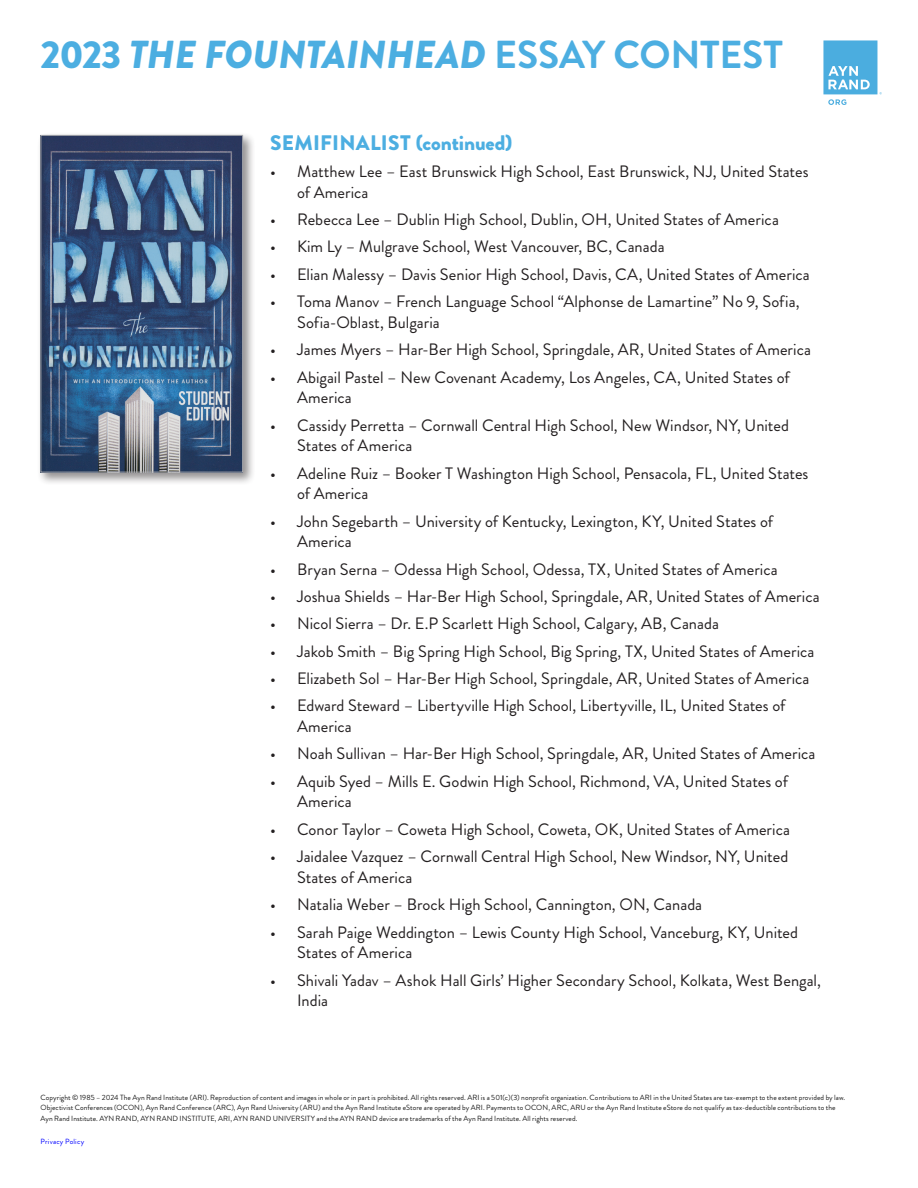
<style>
.page{position:relative;width:918px;height:1188px;background:#fff}
.page>*{position:absolute;margin:0;border:0;box-sizing:border-box;transform-origin:0 0}
.t1{font:italic 900 39px "Brandon Grotesque";letter-spacing:-.005em;color:#4caee1}
.Normal__Web{font:900 21px "Brandon Grotesque";letter-spacing:.01em;color:#4caee1}
.t2{font:16.5px/20.7px "Brandon Grotesque";color:#231f20}
.t3{font:7.5px/10.5px "Brandon Grotesque";letter-spacing:.005em;color:#1b1b1b}
.t4{font:7.5px "Brandon Grotesque";letter-spacing:.03em;color:#00f}
.s1{font-style:normal}
.s2{font-weight:700;font-style:normal}
</style>
<div class="page">
<div style="left:37px;top:132px;width:219px;height:353px;background:#231f20;opacity:.5"></div>
<img style="left:42px;top:137px;width:199px;height:333px">
<div style="left:40px;top:135px;width:203px;height:337px;border:1px solid #a8a9ad"></div>
<svg style="left:823px;top:40px;width:59px;height:65px"></svg>
<h1 class="t1" style="left:40px;top:26px;width:744px"><span class="s1">2023</span> THE FOUNTAINHEAD <span class="s2">ESSAY CONTEST</span></h1>
<p class="Normal__Web" style="left:270px;top:128px;width:244px">SEMIFINALIST (continued)</p>
<p class="t2" style="left:297px;top:161px;width:513px;text-indent:-27px">• Matthew Lee – East Brunswick High School, East Brunswick, NJ, United States of America</p>
<p class="t2" style="left:270px;top:209px;width:510px">• Rebecca Lee – Dublin High School, Dublin, OH, United States of America</p>
<p class="t2" style="left:270px;top:237px;width:396px">• Kim Ly – Mulgrave School, West Vancouver, BC, Canada</p>
<p class="t2" style="left:270px;top:264px;width:541px">• Elian Malessy – Davis Senior High School, Davis, CA, United States of America</p>
<p class="t2" style="left:297px;top:291px;width:504px;text-indent:-27px">• Toma Manov – French Language School “Alphonse de Lamartine” No 9, Sofia,<br>Sofia-Oblast, Bulgaria</p>
<p class="t2" style="left:270px;top:339px;width:543px">• James Myers – Har-Ber High School, Springdale, AR, United States of America</p>
<p class="t2" style="left:297px;top:367px;width:494px;text-indent:-27px">• Abigail Pastel – New Covenant Academy, Los Angeles, CA, United States of<br>America</p>
<p class="t2" style="left:297px;top:415px;width:494px;text-indent:-27px">• Cassidy Perretta – Cornwall Central High School, New Windsor, NY, United<br>States of America</p>
<p class="t2" style="left:297px;top:463px;width:513px;text-indent:-27px">• Adeline Ruiz – Booker T Washington High School, Pensacola, FL, United States of America</p>
<p class="t2" style="left:297px;top:511px;width:478px;text-indent:-27px">• John Segebarth – University of Kentucky, Lexington, KY, United States of<br>America</p>
<p class="t2" style="left:270px;top:559px;width:509px">• Bryan Serna – Odessa High School, Odessa, TX, United States of America</p>
<p class="t2" style="left:270px;top:586px;width:551px">• Joshua Shields – Har-Ber High School, Springdale, AR, United States of America</p>
<p class="t2" style="left:270px;top:614px;width:451px">• Nicol Sierra – Dr. E.P Scarlett High School, Calgary, AB, Canada</p>
<p class="t2" style="left:270px;top:641px;width:546px">• Jakob Smith – Big Spring High School, Big Spring, TX, United States of America</p>
<p class="t2" style="left:270px;top:668px;width:541px">• Elizabeth Sol – Har-Ber High School, Springdale, AR, United States of America</p>
<p class="t2" style="left:297px;top:696px;width:490px;text-indent:-27px">• Edward Steward – Libertyville High School, Libertyville, IL, United States of<br>America</p>
<p class="t2" style="left:270px;top:744px;width:547px">• Noah Sullivan – Har-Ber High School, Springdale, AR, United States of America</p>
<p class="t2" style="left:297px;top:771px;width:493px;text-indent:-27px">• Aquib Syed – Mills E. Godwin High School, Richmond, VA, United States of<br>America</p>
<p class="t2" style="left:270px;top:819px;width:522px">• Conor Taylor – Coweta High School, Coweta, OK, United States of America</p>
<p class="t2" style="left:297px;top:846px;width:493px;text-indent:-27px">• Jaidalee Vazquez – Cornwall Central High School, New Windsor, NY, United<br>States of America</p>
<p class="t2" style="left:270px;top:894px;width:434px">• Natalia Weber – Brock High School, Cannington, ON, Canada</p>
<p class="t2" style="left:297px;top:922px;width:503px;text-indent:-27px">• Sarah Paige Weddington – Lewis County High School, Vanceburg, KY, United<br>States of America</p>
<p class="t2" style="left:297px;top:970px;width:526px;text-indent:-27px">• Shivali Yadav – Ashok Hall Girls’ Higher Secondary School, Kolkata, West Bengal,<br>India</p>
<p class="t3" style="left:40px;top:1092px;width:806px">Copyright © 1985 – 2024 The Ayn Rand Institute (ARI). Reproduction of content and images in whole or in part is prohibited. All rights reserved. ARI is a 501(c)(3) nonprofit organization. Contributions to ARI in the United States are tax-exempt to the extent provided by law.<br>Objectivist Conferences (OCON), Ayn Rand Conference (ARC), Ayn Rand University (ARU) and the Ayn Rand Institute eStore are operated by ARI. Payments to OCON, ARC, ARU or the Ayn Rand Institute eStore do not qualify as tax-deductible contributions to the<br>Ayn Rand Institute. AYN RAND, AYN RAND INSTITUTE, ARI, AYN RAND UNIVERSITY and the AYN RAND device are trademarks of the Ayn Rand Institute. All rights reserved.</p>
<p class="t4" style="left:40px;top:1136px;width:45px">Privacy Policy</p>
</div>
